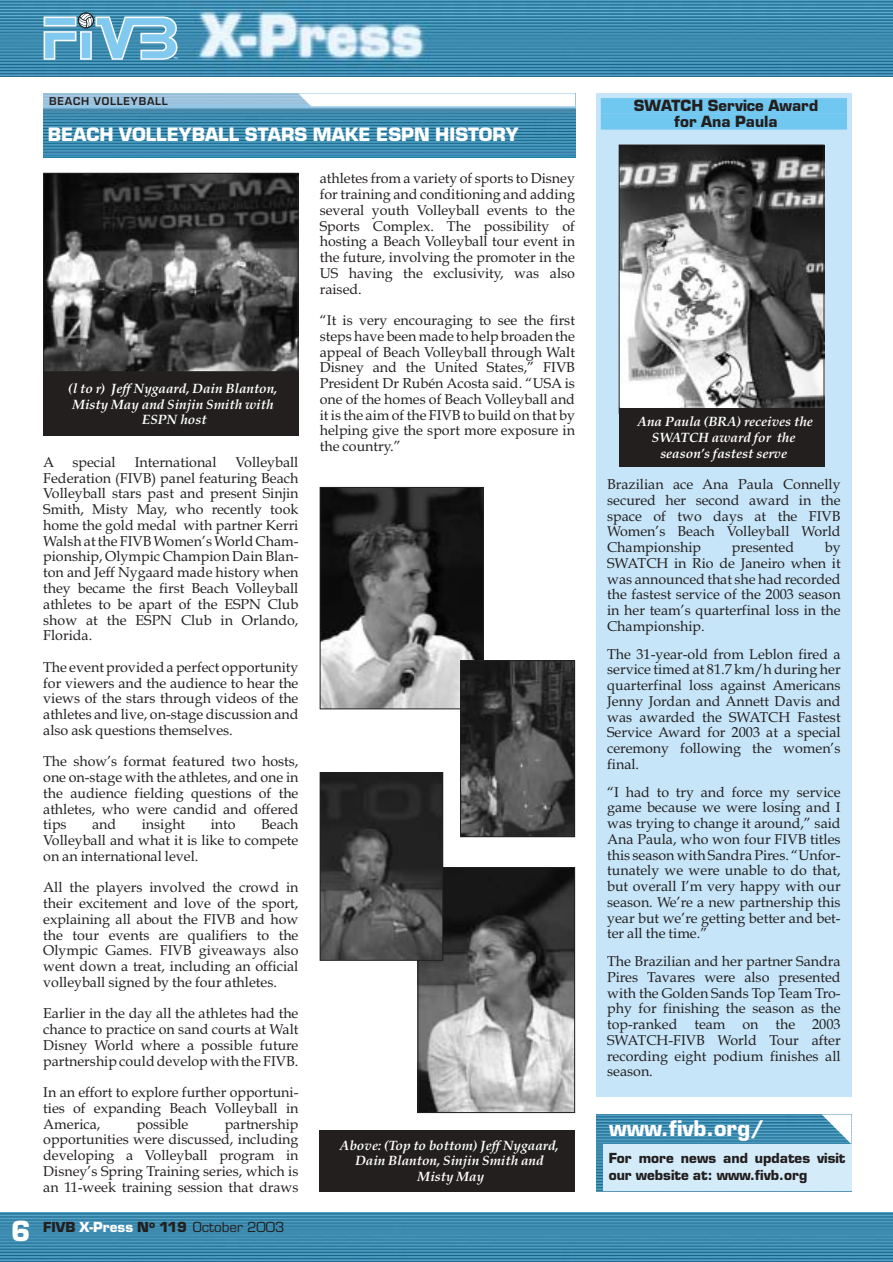
<style>
.page{position:relative;width:893px;height:1262px;background:#fff}
.page>*{position:absolute;margin:0;border:0;box-sizing:border-box;transform-origin:0 0}
.t1{font:700 21px "Eurostile";color:#fff}
.t2{font:700 18px "Eurostile";color:#fff}
.t3{font:700 15px/15.8px "Eurostile";color:#231f1f;text-align:center}
.t4{font:14.25px/15.8px "Book Antiqua";color:#231f1f;text-align:justify}
.t5{font:italic 700 13.5px/15.8px "Book Antiqua";color:#fff;text-align:center}
.t6{font:700 13.5px/16.5px "Eurostile";color:#231f1f}
.t7{font:13.5px "Eurostile";color:#231f1f}
.t8{font:600 10.5px "Eurostile";letter-spacing:.075em;color:#231f1f}
.s1{font-weight:700;font-size:27px;color:#fff}
.s2{font-weight:700}
.s3{font-weight:700;color:#fff}
</style>
<div class="page">
<img style="left:0;top:1212px;width:892px;height:49px">
<img style="left:0;top:0;width:892px;height:77px">
<svg style="left:44px;top:12px;width:133px;height:48px;background:#79b5d3"></svg>
<img style="left:43px;top:94px;width:532px;height:64px">
<svg style="left:298px;top:94px;width:277px;height:12px"></svg>
<div style="left:43px;top:372px;width:255px;height:63px;background:#231f1f"></div>
<img style="left:45px;top:175px;width:251px;height:195px">
<div style="left:43px;top:173px;width:255px;height:199px;border:1px solid #231f1f"></div>
<img style="left:322px;top:489px;width:159px;height:218px">
<div style="left:320px;top:487px;width:163px;height:222px;border:1px solid #231f1f"></div>
<img style="left:419px;top:869px;width:154px;height:242px">
<div style="left:417px;top:867px;width:158px;height:246px;border:1px solid #231f1f"></div>
<img style="left:322px;top:774px;width:119px;height:184px">
<div style="left:320px;top:772px;width:123px;height:188px;border:1px solid #231f1f"></div>
<img style="left:462px;top:662px;width:111px;height:173px">
<div style="left:460px;top:660px;width:115px;height:177px;border:1px solid #231f1f"></div>
<div style="left:320px;top:1130px;width:255px;height:61px;background:#231f1f"></div>
<div style="left:596px;top:94px;width:255px;height:1002px;background:#c7e5f8"></div>
<div style="left:600px;top:98px;width:247px;height:16px;background:#70c7ef"></div>
<div style="left:600px;top:114px;width:247px;height:16px;background:#70c7ef"></div>
<img style="left:620px;top:147px;width:202px;height:261px">
<div style="left:618px;top:145px;width:206px;height:269px;border:1px solid #231f1f"></div>
<div style="left:618px;top:408px;width:206px;height:58px;background:#231f1f"></div>
<img style="left:596px;top:1114px;width:225px;height:77px">
<div style="left:602px;top:1144px;width:249px;height:47px;background:#d4ebfa"></div>
<svg style="left:821px;top:1114px;width:30px;height:30px"></svg>
<p class="t8" style="left:49px;top:97px;width:120px">BEACH VOLLEYBALL</p>
<p class="t2" style="left:48px;top:128px;width:472px">BEACH VOLLEYBALL STARS MAKE ESPN HISTORY</p>
<p class="t5" style="left:68px;top:382px;width:211px">(l to r) Jeff Nygaard, Dain Blanton,<br>Misty May and Sinjin Smith with<br>ESPN host</p>
<p class="t4" style="left:43px;top:456px;width:257px;text-indent:192px">Volleyball Federation (FIVB) panel featuring Beach Volleyball stars past and present Sinjin Smith, Misty May, who recently took home the gold medal with partner Kerri Walsh at the FIVB Women’s World Cham&shy;pionship, Olympic Champion Dain Blan&shy;ton and Jeff Nygaard made history when they became the first Beach Volleyball athletes to be apart of the ESPN Club show at the ESPN Club in Orlando, Florida.</p>
<p class="t4" style="left:43px;top:660px;width:257px">The event provided a perfect opportunity for viewers and the audience to hear the views of the stars through videos of the athletes and live, on-stage discussion and also ask questions themselves.</p>
<p class="t4" style="left:43px;top:755px;width:257px">The show’s format featured two hosts, one on-stage with the athletes, and one in the audience fielding questions of the athletes, who were candid and offered tips</p>
<p class="t4" style="left:43px;top:456px;width:13px">A</p>
<p class="t4" style="left:73px;top:456px;width:45px">special</p>
<p class="t4" style="left:135px;top:456px;width:83px">International</p>
<p class="t4" style="left:43px;top:818px;width:257px;text-indent:218px">Beach Volleyball and what it is like to compete on an international level.</p>
<p class="t4" style="left:43px;top:881px;width:257px">All the players involved the crowd in their excitement and love of the sport, explaining all about the FIVB and how the tour events are qualifiers to the Olympic Games. FIVB giveaways also went down a treat, including an official volleyball signed by the four athletes.</p>
<p class="t4" style="left:43px;top:1007px;width:257px">Earlier in the day all the athletes had the chance to practice on sand courts at Walt Disney World where a possible future partnership could develop with the FIVB.</p>
<p class="t4" style="left:43px;top:1086px;width:257px">In an effort to explore further opportuni&shy;ties of expanding Beach Volleyball in America,</p>
<p class="t4" style="left:92px;top:818px;width:26px">and</p>
<p class="t4" style="left:142px;top:818px;width:45px">insight</p>
<p class="t4" style="left:211px;top:818px;width:26px">into</p>
<p class="t4" style="left:43px;top:1117px;width:257px;text-indent:181px">partnership opportunities were discussed, including developing a Volleyball program in Disney’s Spring Training series, which is an 11-week training session that draws</p>
<p class="t4" style="left:137px;top:1117px;width:53px">possible</p>
<p class="t7" style="left:11px;top:1221px;width:274px"><span class="s1">6</span> <span class="s2">FIVB</span> <span class="s3">X-Press</span> <span class="s2">N</span><sup>o</sup> <span class="s2">119</span> October 2003</p>
<p class="t4" style="left:320px;top:172px;width:257px">athletes from a variety of sports to Disney for training and conditioning and adding several youth Volleyball events to the Sports Complex. The possibility of hosting a Beach Volleyball tour event in the future, involving the promoter in the US having the exclusivity, was also raised.</p>
<p class="t4" style="left:320px;top:314px;width:257px">“It is very encouraging to see the first steps have been made to help broaden the appeal of Beach Volleyball through Walt Disney and the United States,” FIVB President Dr Rubén Acosta said. “USA is one of the homes of Beach Volleyball and it is the aim of the FIVB to build on that by helping give the sport more exposure in the country.”</p>
<p class="t5" style="left:340px;top:1138px;width:220px">Above: (Top to bottom) Jeff Nygaard,<br>Dain Blanton, Sinjin Smith and<br>Misty May</p>
<p class="t3" style="left:633px;top:99px;width:186px">SWATCH Service Award for Ana Paula</p>
<p class="t5" style="left:637px;top:415px;width:177px">Ana Paula (BRA) receives the<br>SWATCH award for the season’s fastest serve</p>
<p class="t4" style="left:607px;top:478px;width:235px">Brazilian ace Ana Paula Connelly secured her second award in the space of two days at the FIVB Women’s Beach Volleyball World Championship</p>
<p class="t4" style="left:732px;top:541px;width:64px">presented</p>
<p class="t4" style="left:607px;top:541px;width:235px;text-indent:218px">by SWATCH in Rio de Janeiro when it was announced that she had recorded the fastest service of the 2003 season in her team’s quarterfinal loss in the Championship.</p>
<p class="t4" style="left:607px;top:647px;width:235px">The 31-year-old from Leblon fired a service timed at 81.7 km/h during her quarterfinal loss against Americans Jenny Jordan and Annett Davis and was awarded the SWATCH Fastest Service Award for 2003 at a special ceremony following the women’s final.</p>
<p class="t4" style="left:607px;top:785px;width:235px">“I had to try and force my service game because we were losing and I was trying to change it around,” said Ana Paula, who won four FIVB titles this season with Sandra Pires. “Unfor&shy;tunately we were unable to do that, but overall I’m very happy with our season. We’re a new partnership this year but we’re getting better and bet&shy;ter all the time.”</p>
<p class="t4" style="left:607px;top:955px;width:235px">The Brazilian and her partner Sandra Pires Tavares were also presented with the Golden Sands Top Team Tro&shy;phy for finishing the season as the top-ranked team on the 2003<br>SWATCH-FIVB World Tour after recording eight podium finishes all season.</p>
<h1 class="t1" style="left:609px;top:1120px;width:156px">www.fivb.org/</h1>
<p class="t6" style="left:608px;top:1151px;width:238px">For more news and updates visit our website at: www.fivb.org</p>
</div>
